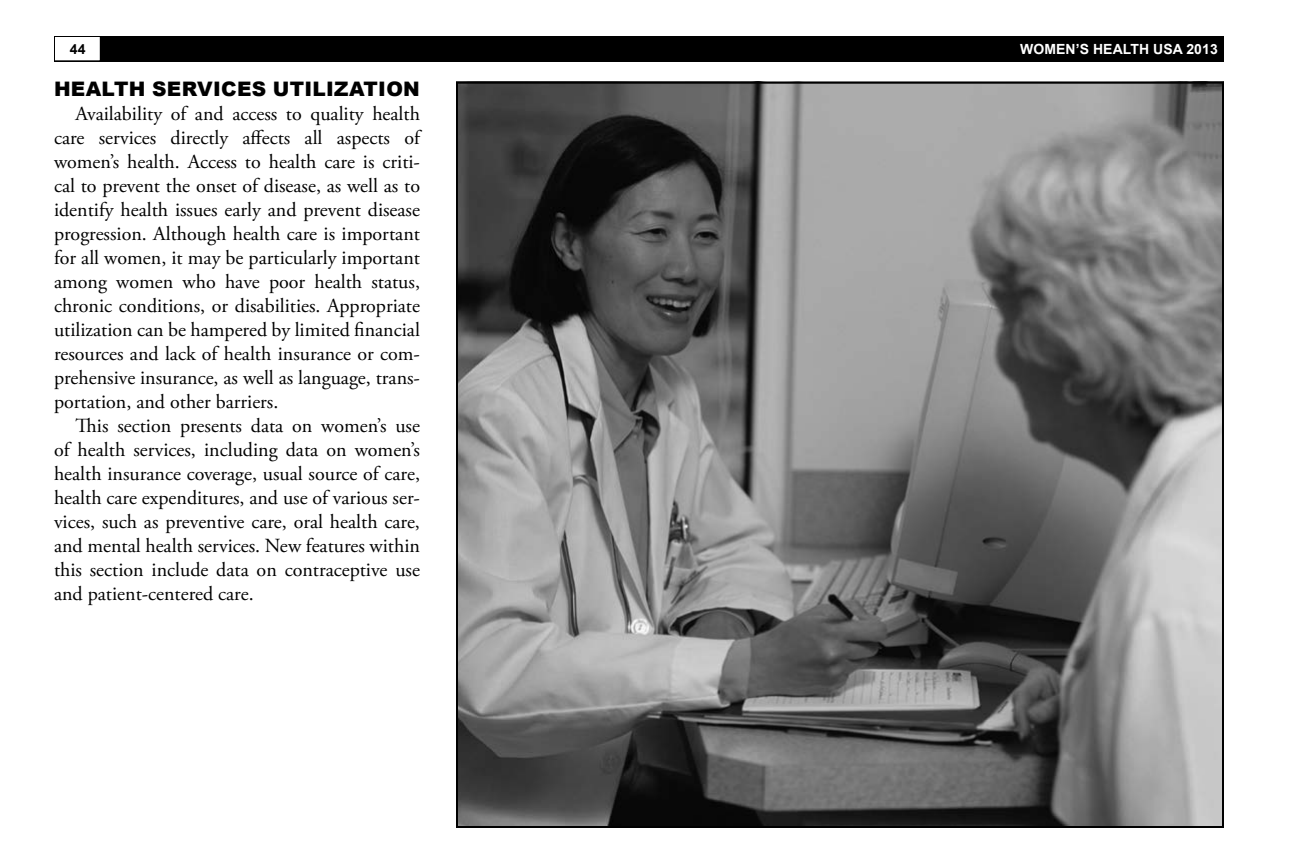
<style>
.page{position:relative;width:1296px;height:864px;background:#fff}
.page>*{position:absolute;margin:0;border:0;box-sizing:border-box;transform-origin:0 0}
.text{font:20px/24px "Adobe Garamond Pro";color:#000;text-align:justify}
.t1{font:900 20px "Arial";letter-spacing:.015em;color:#000}
.t2{font:700 14px "Arial";letter-spacing:.005em;color:#fff}
.t3{font:700 14px "Arial";color:#000}
</style>
<div class="page">
<div style="left:54px;top:36px;width:1170px;height:25px;background:#000"></div>
<div style="left:54px;top:36px;width:46px;height:25px;background:#fff"></div>
<div style="left:54px;top:36px;width:47px;height:25px;border:1px solid #000"></div>
<img style="left:459px;top:85px;width:762px;height:740px">
<p class="t3" style="left:70px;top:40px;width:17px">44</p>
<p class="t2" style="left:1020px;top:40px;width:199px">WOMEN’S HEALTH USA 2013</p>
<h1 class="t1" style="left:54px;top:74px;width:367px">HEALTH SERVICES UTILIZATION</h1>
<p class="text" style="left:54px;top:102px;width:368px;text-indent:22px">Availability of and access to quality health care services directly affects all aspects of women’s health. Access to health care is criti&shy;cal to prevent the onset of disease, as well as to identify health issues early and prevent disease progression. Although health care is important for all women, it may be particularly important among women who have poor health status, chronic conditions, or disabilities. Appropriate utilization can be hampered by limited financial resources and lack of health insurance or com&shy;prehensive insurance, as well as language, trans&shy;portation, and other barriers.</p>
<p class="text" style="left:54px;top:414px;width:368px;text-indent:22px">This section presents data on women’s use of health services, including data on women’s health insurance coverage, usual source of care, health care expenditures, and use of various ser&shy;vices, such as preventive care, oral health care, and mental health services. New features within this section include data on contraceptive use and patient-centered care.</p>
</div>
